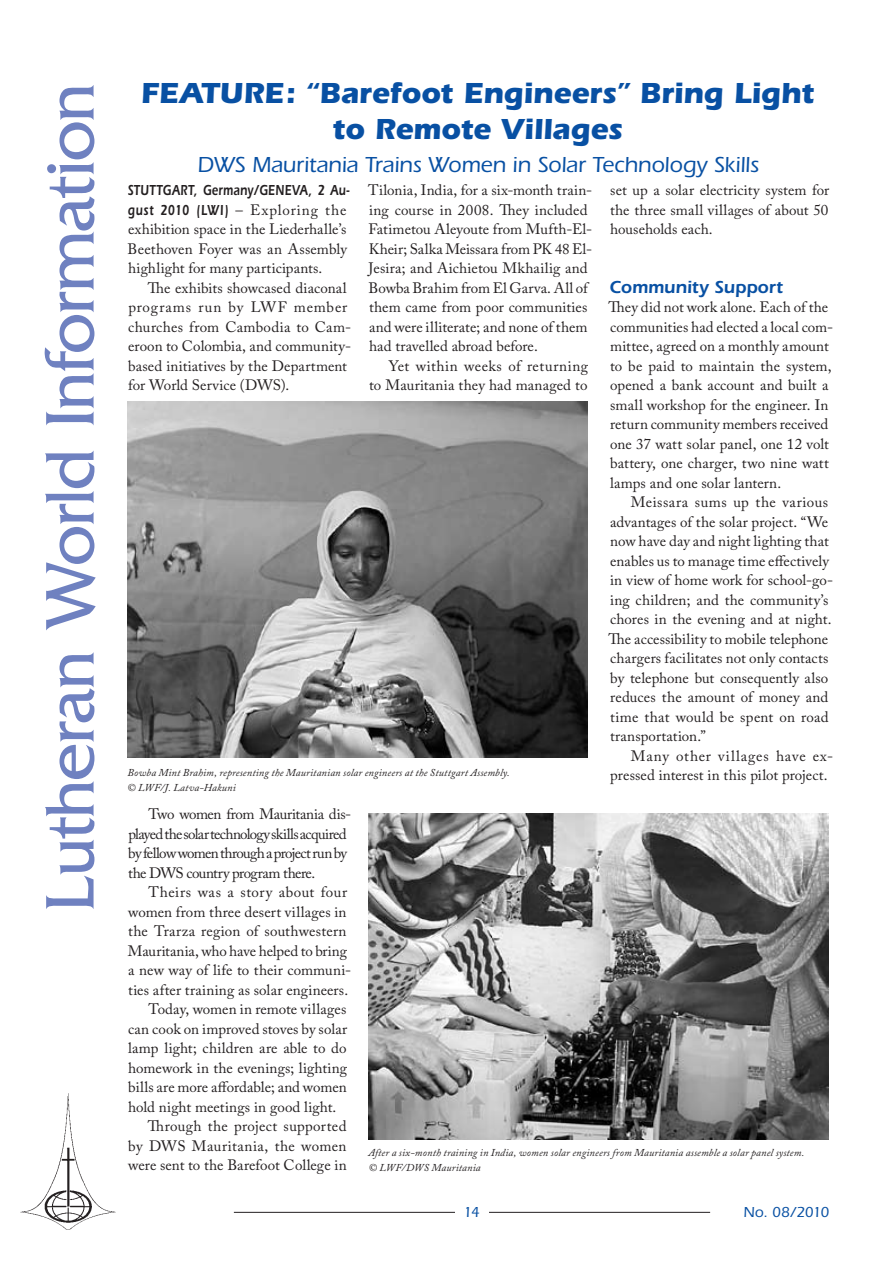
<style>
.page{position:relative;width:893px;height:1263px;background:#fff}
.page>*{position:absolute;margin:0;border:0;box-sizing:border-box;transform-origin:0 0}
.t1{font:72px "Friz Quadrata";letter-spacing:-.02em;color:#6f81c0}
.t2{font:700 30px/36px "Itc Eras";letter-spacing:-.005em;color:#0850a3;text-align:center}
.t3{font:500 22.5px "Itc Eras";letter-spacing:-.005em;color:#0850a3}
.t4{font:600 18px "Itc Eras";color:#0850a3}
.t5{font:15px/19.5px "Adobe Caslon Pro";letter-spacing:.005em;color:#231f20}
.t6{font:15px/19.5px "Adobe Caslon Pro";letter-spacing:-.04em;color:#231f20}
.t7{font:600 15px/19.5px "Itc Eras";letter-spacing:.03em;color:#231f20;scale:.75 1}
.t8{font:15px "Adobe Caslon Pro";letter-spacing:.035em;color:#231f20}
.t9{font:15px "Adobe Caslon Pro";letter-spacing:.025em;color:#231f20}
.t10{font:500 15px "Itc Eras";letter-spacing:-.07em;color:#0850a3}
.t11{font:italic 10.5px/15px "Adobe Caslon Pro";letter-spacing:.015em;color:#231f20}
.s1{font-family:"Adobe Caslon Pro";font-weight:400}
</style>
<div class="page">
<hr style="left:489px;top:1212px;width:221px;height:1px;background:#231f20">
<hr style="left:234px;top:1212px;width:221px;height:1px;background:#231f20">
<img style="left:20px;top:1093px;width:96px;height:137px">
<img style="left:128px;top:402px;width:460px;height:356px">
<img style="left:369px;top:813px;width:460px;height:326px">
<h1 class="t1" style="left:30px;top:912px;width:830px;rotate:-90deg">Lutheran World Information</h1>
<h2 class="t2" style="left:141px;top:75px;width:675px">FEATURE: “Barefoot Engineers” Bring Light to Remote Villages</h2>
<h3 class="t3" style="left:198px;top:152px;width:563px">DWS Mauritania Trains Women in Solar Technology Skills</h3>
<p class="t7" style="left:128px;top:180px;width:297px">STUTTGART, Germany/GENEVA, 2 Au&shy;gust 2010 (LWI) <span class="s1">– Exploring the</span></p>
<p class="t5" style="left:128px;top:219px;width:221px;text-align:justify">exhibition space in the Liederhalle’s Beethoven Foyer was an Assembly highlight for many participants.</p>
<p class="t5" style="left:128px;top:278px;width:224px;text-indent:20px">The exhibits showcased diaconal programs run by LWF member churches from Cambodia to Cam&shy;eroon to Colombia, and community&shy;based initiatives by the Department for World Service (DWS).</p>
<p class="t5" style="left:368px;top:180px;width:225px">Tilonia, India, for a six-month train&shy;ing course in 2008. They included Fatimetou Aleyoute from Mufth-El-Kheir; Salka Meissara from PK 48 El-Jesira; and Aichietou Mkhailig and Bowba Brahim from El Garva. All of them came from poor communities and were illiterate; and none of them had travelled abroad before.</p>
<p class="t5" style="left:369px;top:356px;width:220px;text-align:right">Yet within weeks of returning<br>to Mauritania they had managed to</p>
<p class="t5" style="left:610px;top:180px;width:221px;text-align:justify">set up a solar electricity system for the three small villages of about 50 households each.</p>
<p class="t4" style="left:609px;top:276px;width:175px">Community Support</p>
<p class="t5" style="left:609px;top:297px;width:226px">They did not work alone. Each of the communities had elected a local com&shy;mittee, agreed on a monthly amount to be paid to maintain the system, opened a bank account and built a small workshop for the engineer. In return community members received one 37 watt solar panel, one 12 volt battery, one charger, two nine watt lamps and one solar lantern.</p>
<p class="t5" style="left:609px;top:492px;width:226px;text-indent:22px">Meissara sums up the various advantages of the solar project. “We now have day and night lighting that enables us to manage time effectively in view of home work for school-go&shy;ing children; and the community’s chores in the evening and at night.<br>The accessibility to mobile telephone chargers facilitates not only contacts by telephone but consequently also reduces the amount of money and time that would be spent on road transportation.”</p>
<p class="t5" style="left:610px;top:746px;width:224px;text-indent:21px">Many other villages have ex&shy;pressed interest in this pilot project.</p>
<p class="t11" style="left:127px;top:765px;width:384px">Bowba Mint Brahim, representing the Mauritanian solar engineers at the Stuttgart Assembly. © LWF/J. Latva-Hakuni</p>
<p class="t6" style="left:128px;top:804px;width:224px;text-indent:20px">Two women from Mauritania dis&shy;played the solar technology skills acquired by fellow women through a project run by the DWS country program there.</p>
<p class="t8" style="left:149px;top:883px;width:200px">Theirs was a story about four</p>
<p class="t5" style="left:128px;top:902px;width:220px">women from three desert villages in</p>
<p class="t5" style="left:128px;top:921px;width:220px">the Trarza region of southwestern</p>
<p class="t5" style="left:128px;top:941px;width:221px">Mauritania, who have helped to bring</p>
<p class="t5" style="left:128px;top:960px;width:225px">a new way of life to their communi-</p>
<p class="t5" style="left:128px;top:980px;width:221px">ties after training as solar engineers.</p>
<p class="t5" style="left:149px;top:999px;width:199px">Today, women in remote villages</p>
<p class="t5" style="left:128px;top:1019px;width:221px">can cook on improved stoves by solar</p>
<p class="t5" style="left:128px;top:1038px;width:220px">lamp light; children are able to do</p>
<p class="t5" style="left:128px;top:1058px;width:220px">homework in the evenings; lighting</p>
<p class="t5" style="left:128px;top:1077px;width:220px">bills are more affordable; and women</p>
<p class="t5" style="left:128px;top:1097px;width:210px">hold night meetings in good light.</p>
<p class="t5" style="left:148px;top:1116px;width:200px">Through the project supported</p>
<p class="t9" style="left:128px;top:1137px;width:220px">by DWS Mauritania, the women</p>
<p class="t5" style="left:128px;top:1155px;width:220px">were sent to the Barefoot College in</p>
<p class="t11" style="left:368px;top:1144px;width:438px">After a six-month training in India, women solar engineers from Mauritania assemble a solar panel system. © LWF/DWS Mauritania</p>
<p class="t10" style="left:464px;top:1203px;width:16px">14</p>
<p class="t10" style="left:744px;top:1203px;width:87px">No. 08/2010</p>
</div>
